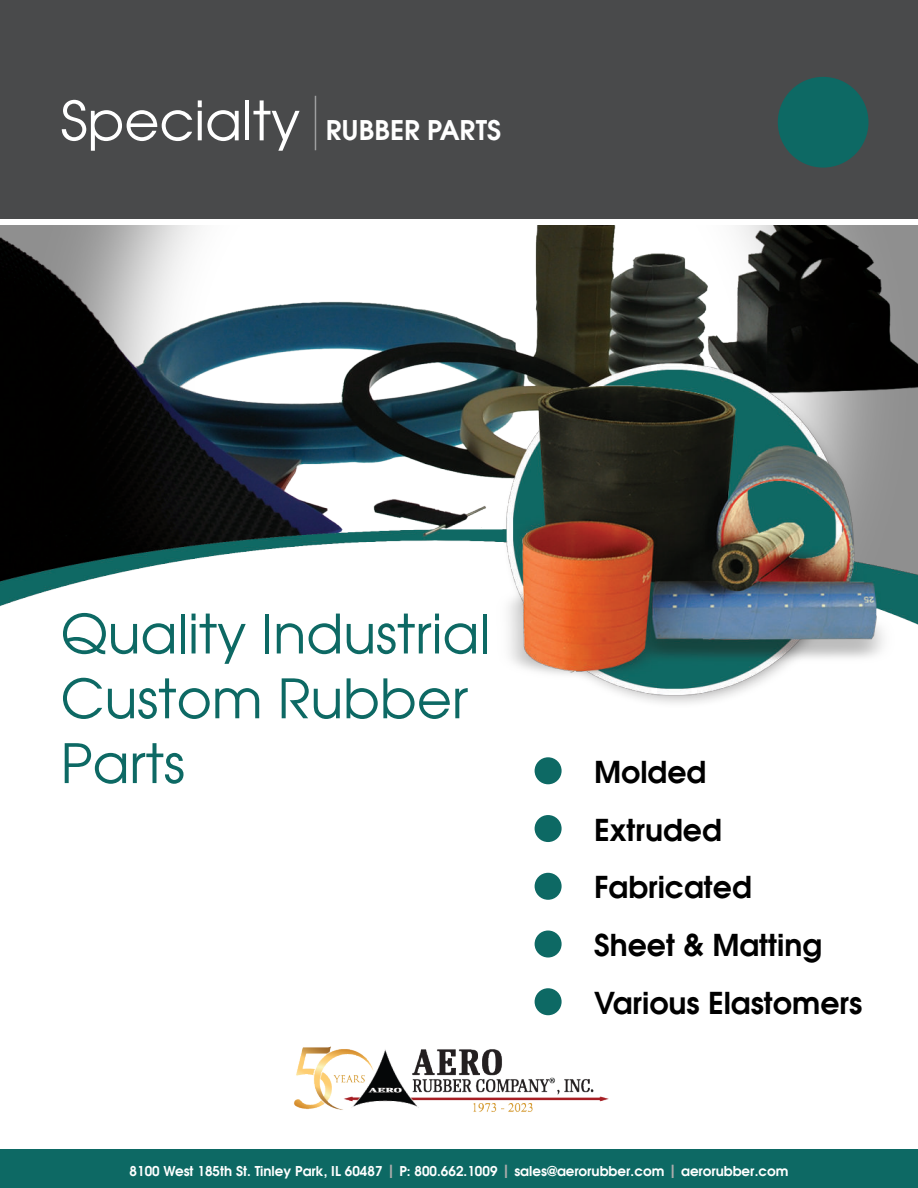
<style>
.page{position:relative;width:918px;height:1188px;background:#fff}
.page>*{position:absolute;margin:0;border:0;box-sizing:border-box;transform-origin:0 0}
.t1{font:54px/64.8px "Avant Garde";color:#0d6964}
.t2{font:54px "Avant Garde";color:#fff}
.t3{font:600 30px/57.8px "Avant Garde";color:#000}
.t4{font:600 27px "Avant Garde";color:#fff}
.t5{font:600 13.5px "Avant Garde";color:#fff}
.s1{font-size:18px;color:#ababab}
</style>
<div class="page">
<img style="left:0;top:225px;width:918px;height:925px">
<div style="left:0;top:0;width:918px;height:219px;background:#494a4b"></div>
<div style="left:778px;top:77px;width:91px;height:91px;background:#0d6964;border-radius:50%"></div>
<div style="left:0;top:1150px;width:918px;height:38px;background:#0d6964"></div>
<hr style="left:315px;top:96px;width:1px;height:54px;background:#fff">
<img style="left:289px;top:1043px;width:324px;height:73px">
<div style="left:535px;top:757px;width:27px;height:27px;background:#0d6964;border-radius:50%"></div>
<div style="left:535px;top:988px;width:27px;height:27px;background:#0d6964;border-radius:50%"></div>
<div style="left:535px;top:931px;width:27px;height:27px;background:#0d6964;border-radius:50%"></div>
<div style="left:535px;top:815px;width:27px;height:27px;background:#0d6964;border-radius:50%"></div>
<div style="left:535px;top:873px;width:27px;height:27px;background:#0d6964;border-radius:50%"></div>
<h1 class="t2" style="left:61px;top:100px;width:241px">Specialty</h1>
<h3 class="t4" style="left:326px;top:119px;width:177px">RUBBER PARTS</h3>
<h1 class="t1" style="left:61px;top:606px;width:431px">Quality Industrial<br>Custom Rubber<br>Parts</h1>
<h2 class="t3" style="left:594px;top:746px;width:114px">Molded</h2>
<h2 class="t3" style="left:594px;top:804px;width:159px">Extruded<br>Fabricated</h2>
<h2 class="t3" style="left:594px;top:919px;width:229px">Sheet &amp; Matting</h2>
<h2 class="t3" style="left:594px;top:977px;width:270px">Various Elastomers</h2>
<p class="t5" style="left:130px;top:1166px;width:660px">8100 West 185th St. Tinley Park, IL 60487 <span class="s1">|</span> P: 800.662.1009 <span class="s1">|</span> sales@aerorubber.com <span class="s1">|</span> aerorubber.com</p>
</div>
